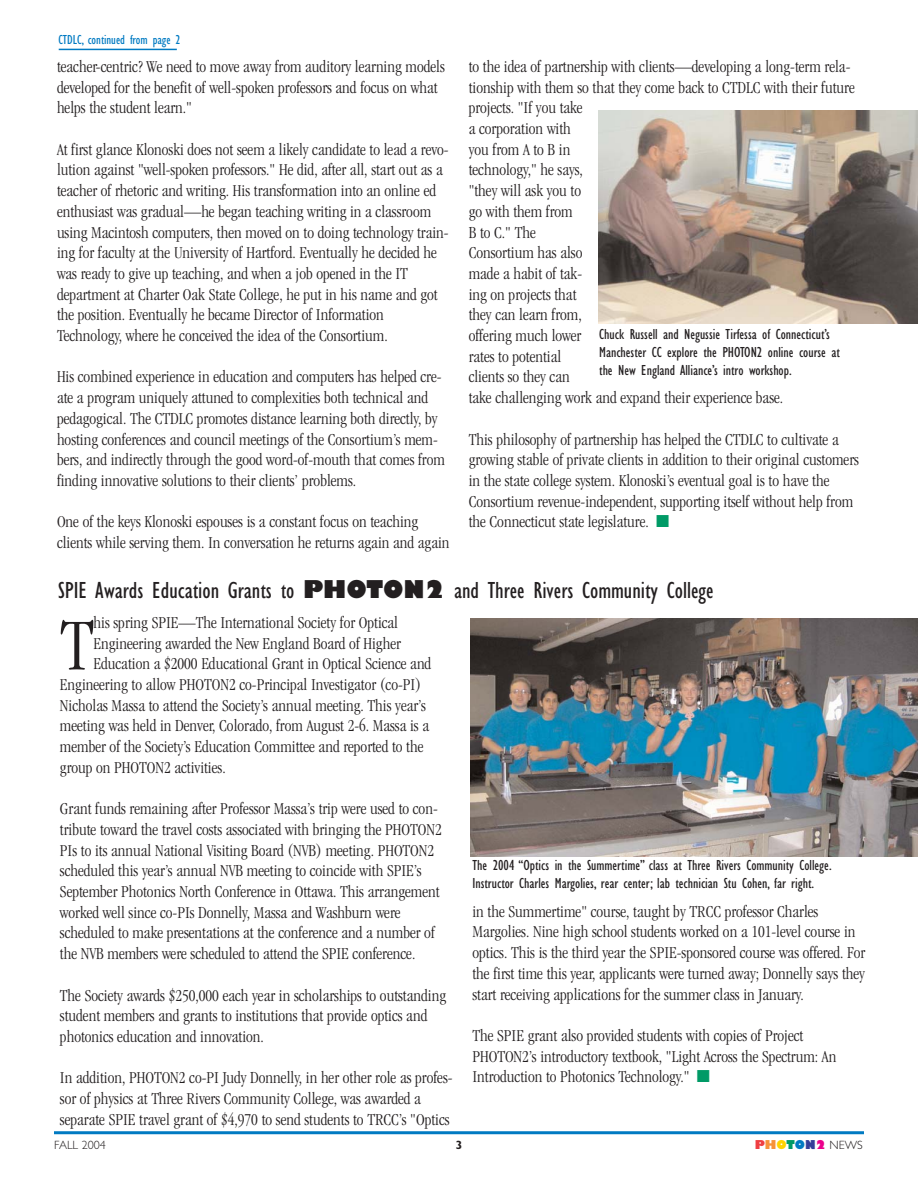
<style>
.page{position:relative;width:918px;height:1188px;background:#fff}
.page>*{position:absolute;margin:0;border:0;box-sizing:border-box;transform-origin:0 0}
.t1{font:300 condensed 75.75px "Garamond";color:#231f20}
.t2{font:condensed 24px "Gill Sans";color:#231f20}
.t3{font:300 condensed 17.25px/20.7px "Garamond";color:#231f20}
.t4{font:condensed 15px/18px "Gill Sans";color:#231f20}
.t5{font:condensed 13.5px "Gill Sans";color:#007ac2}
.t6{font:300 12px "Gill Sans";color:#231f20}
.t7{font:700 12px "Gill Sans";color:#231f20}
.s1{color:#009a66}
.s2{font-weight:800;font-stretch:normal}
.s3{font-weight:800;color:#ef3e42}
.s4{font-weight:800;color:#f79239}
.s5{font-weight:800;color:#ffd300}
.s6{font-weight:800;color:#009a66}
.s7{font-weight:800;color:#007ac2}
.s8{font-weight:800;color:#343e99}
.s9{font-weight:800;color:#ec008c}
</style>
<div class="page">
<img style="left:470px;top:618px;width:448px;height:238px">
<hr style="left:54px;top:1131px;width:810px;height:3px;background:#007ac2">
<hr style="left:59px;top:49px;width:118px;height:1px;background:#007ac2">
<img style="left:598px;top:110px;width:320px;height:214px">
<p class="t5" style="left:58px;top:35px;width:124px">CTDLC, continued from page 2</p>
<p class="t3" style="left:57px;top:57px;width:389px">teacher-centric? We need to move away from auditory learning models developed for the benefit of well-spoken professors and focus on what helps the student learn."</p>
<p class="t3" style="left:57px;top:140px;width:393px">At first glance Klonoski does not seem a likely candidate to lead a revo&shy;lution against "well-spoken professors." He did, after all, start out as a teacher of rhetoric and writing. His transformation into an online ed enthusiast was gradual—he began teaching writing in a classroom using Macintosh computers, then moved on to doing technology train&shy;ing for faculty at the University of Hartford. Eventually he decided he was ready to give up teaching, and when a job opened in the IT department at Charter Oak State College, he put in his name and got the position. Eventually he became Director of Information Technology, where he conceived the idea of the Consortium.</p>
<p class="t3" style="left:57px;top:368px;width:389px">His combined experience in education and computers has helped cre&shy;ate a program uniquely attuned to complexities both technical and pedagogical. The CTDLC promotes distance learning both directly, by hosting conferences and council meetings of the Consortium’s mem&shy;bers, and indirectly through the good word-of-mouth that comes from finding innovative solutions to their clients’ problems.</p>
<p class="t3" style="left:57px;top:513px;width:394px">One of the keys Klonoski espouses is a constant focus on teaching clients while serving them. In conversation he returns again and again</p>
<p class="t3" style="left:469px;top:57px;width:388px">to the idea of partnership with clients—developing a long-term rela&shy;tionship with them so that they come back to CTDLC with their future projects. "If you take<br>a corporation with<br>you from A to B in<br>technology," he says,<br>"they will ask you to<br>go with them from<br>B to C." The<br>Consortium has also<br>made a habit of tak-<br>ing on projects that<br>they can learn from,<br>offering much lower<br>rates to potential<br>clients so they can<br>take challenging work and expand their experience base.</p>
<p class="t3" style="left:469px;top:430px;width:392px">This philosophy of partnership has helped the CTDLC to cultivate a growing stable of private clients in addition to their original customers in the state college system. Klonoski’s eventual goal is to have the Consortium revenue-independent, supporting itself without help from the Connecticut state legislature. <span class="s1">■</span></p>
<p class="t4" style="left:599px;top:326px;width:242px">Chuck Russell and Negussie Tirfessa of Connecticut’s<br>Manchester CC explore the PHOTON2 online course at the New England Alliance’s intro workshop.</p>
<h2 class="t2" style="left:58px;top:582px;width:657px">SPIE Awards Education Grants to <span class="s2">PHOTON2</span> and Three Rivers Community College</h2>
<h1 class="t1" style="left:60px;top:616px;width:35px">T</h1>
<p class="t3" style="left:94px;top:613px;width:306px">his spring SPIE—The International Society for Optical</p>
<p class="t3" style="left:94px;top:634px;width:309px">Engineering awarded the New England Board of Higher</p>
<p class="t3" style="left:94px;top:655px;width:339px">Education a $2000 Educational Grant in Optical Science and</p>
<p class="t3" style="left:60px;top:675px;width:363px">Engineering to allow PHOTON2 co-Principal Investigator (co-PI)</p>
<p class="t3" style="left:60px;top:696px;width:367px">Nicholas Massa to attend the Society’s annual meeting. This year’s</p>
<p class="t3" style="left:60px;top:717px;width:371px">meeting was held in Denver, Colorado, from August 2-6. Massa is a</p>
<p class="t3" style="left:60px;top:738px;width:365px">member of the Society’s Education Committee and reported to the</p>
<p class="t3" style="left:60px;top:758px;width:167px">group on PHOTON2 activities.</p>
<p class="t3" style="left:60px;top:800px;width:383px">Grant funds remaining after Professor Massa’s trip were used to con&shy;tribute toward the travel costs associated with bringing the PHOTON2<br>PIs to its annual National Visiting Board (NVB) meeting. PHOTON2 scheduled this year’s annual NVB meeting to coincide with SPIE’s September Photonics North Conference in Ottawa. This arrangement worked well since co-PIs Donnelly, Massa and Washburn were scheduled to make presentations at the conference and a number of the NVB members were scheduled to attend the SPIE conference.</p>
<p class="t3" style="left:60px;top:986px;width:388px">The Society awards $250,000 each year in scholarships to outstanding student members and grants to institutions that provide optics and photonics education and innovation.</p>
<p class="t3" style="left:60px;top:1069px;width:394px">In addition, PHOTON2 co-PI Judy Donnelly, in her other role as profes&shy;sor of physics at Three Rivers Community College, was awarded a separate SPIE travel grant of $4,970 to send students to TRCC’s "Optics</p>
<p class="t4" style="left:472px;top:857px;width:361px">The 2004 “Optics in the Summertime” class at Three Rivers Community College.<br>Instructor Charles Margolies, rear center; lab technician Stu Cohen, far right.</p>
<p class="t3" style="left:472px;top:902px;width:394px">in the Summertime" course, taught by TRCC professor Charles Margolies. Nine high school students worked on a 101-level course in optics. This is the third year the SPIE-sponsored course was offered. For the first time this year, applicants were turned away; Donnelly says they start receiving applications for the summer class in January.</p>
<p class="t3" style="left:472px;top:1026px;width:365px">The SPIE grant also provided students with copies of Project<br>PHOTON2’s introductory textbook, "Light Across the Spectrum: An<br>Introduction to Photonics Technology." <span class="s1">■</span></p>
<p class="t6" style="left:54px;top:1141px;width:53px">FALL 2004</p>
<p class="t7" style="left:456px;top:1141px;width:8px">3</p>
<p class="t6" style="left:755px;top:1141px;width:109px"><span class="s3">P</span><span class="s4">H</span><span class="s5">O</span><span class="s6">T</span><span class="s7">O</span><span class="s8">N</span><span class="s9">2</span> NEWS</p>
</div>
